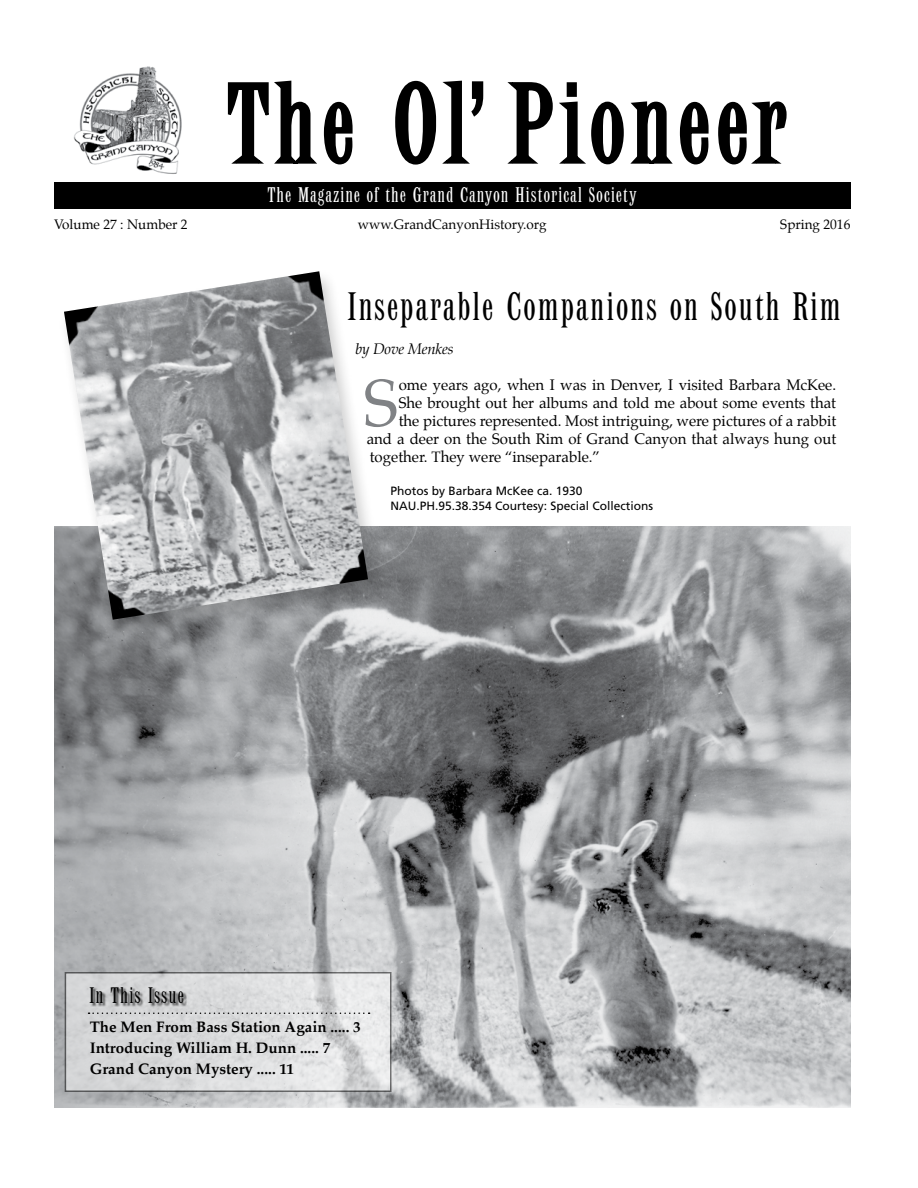
<style>
.page{position:relative;width:918px;height:1188px;background:#fff}
.page>*{position:absolute;margin:0;border:0;box-sizing:border-box;transform-origin:0 0}
.t1{font:condensed 114.75px "Latin";letter-spacing:.05em;color:#000;scale:1.11 1}
.t2{font:66.6px "Palatino";color:#808285}
.t3{font:condensed 40.5px "Latin";letter-spacing:.04em;color:#000;scale:1.11 1}
.t4{font:condensed 22.95px "Latin";letter-spacing:.04em;color:#000;scale:1.11 1}
.t5{font:condensed 21.6px "Latin";letter-spacing:.04em;color:#fff;scale:1.11 1}
.t6{font:700 15.15px/21px "Palatino";color:#000}
.t7{font:15px "Palatino";color:#000}
.t8{font:italic 15px "Palatino";letter-spacing:-.01em;color:#000}
.t9{font:13.5px "Palatino";color:#000}
.t10{font:12px/15px "Frutiger";color:#000}
</style>
<div class="page">
<img style="left:54px;top:526px;width:796px;height:582px">
<div style="left:54px;top:182px;width:796px;height:27px;background:#000"></div>
<svg style="left:68px;top:975px;width:321px;height:114px;background:#dadbdc"></svg>
<div style="left:90px;top:987px;width:97px;height:20px;background:#000;opacity:.75"></div>
<svg style="left:89px;top:1012px;width:281px;height:2px"></svg>
<svg style="left:227px;top:80px;width:126px;height:85px"></svg>
<svg style="left:395px;top:80px;width:89px;height:85px"></svg>
<svg style="left:507px;top:82px;width:202px;height:83px"></svg>
<svg style="left:718px;top:101px;width:69px;height:64px"></svg>
<img style="left:73px;top:66px;width:109px;height:108px">
<div style="left:58px;top:268px;width:327px;height:372px;background:#000;opacity:.2"></div>
<img style="left:64px;top:271px;width:304px;height:349px">
<p class="t9" style="left:54px;top:214px;width:135px">Volume 27 : Number 2</p>
<h1 class="t1" style="left:226px;top:62px;width:506px">The Ol’ Pioneer</h1>
<h3 class="t5" style="left:268px;top:184px;width:334px">The Magazine of the Grand Canyon Historical Society</h3>
<p class="t9" style="left:358px;top:214px;width:190px">www.GrandCanyonHistory.org</p>
<p class="t9" style="left:780px;top:214px;width:72px">Spring 2016</p>
<h3 class="t3" style="left:347px;top:284px;width:446px">Inseparable Companions on South Rim</h3>
<p class="t8" style="left:355px;top:337px;width:100px">by Dove Menkes</p>
<h2 class="t2" style="left:364px;top:348px;width:36px">S</h2>
<p class="t7" style="left:399px;top:373px;width:439px">ome years ago, when I was in Denver, I visited Barbara McKee.</p>
<p class="t7" style="left:399px;top:391px;width:439px">She brought out her albums and told me about some events that</p>
<p class="t7" style="left:399px;top:409px;width:439px">the pictures represented. Most intriguing, were pictures of a rabbit</p>
<p class="t7" style="left:367px;top:427px;width:471px">and a deer on the South Rim of Grand Canyon that always hung out</p>
<p class="t7" style="left:370px;top:445px;width:232px">together. They were “inseparable.”</p>
<p class="t10" style="left:390px;top:484px;width:264px">Photos by Barbara McKee ca. 1930<br>NAU.PH.95.38.354 Courtesy: Special Collections</p>
<h3 class="t4" style="left:89px;top:983px;width:87px">In This Issue</h3>
<p class="t6" style="left:90px;top:1016px;width:273px">The Men From Bass Station Again ..... 3<br>Introducing William H. Dunn ..... 7<br>Grand Canyon Mystery ..... 11</p>
</div>
